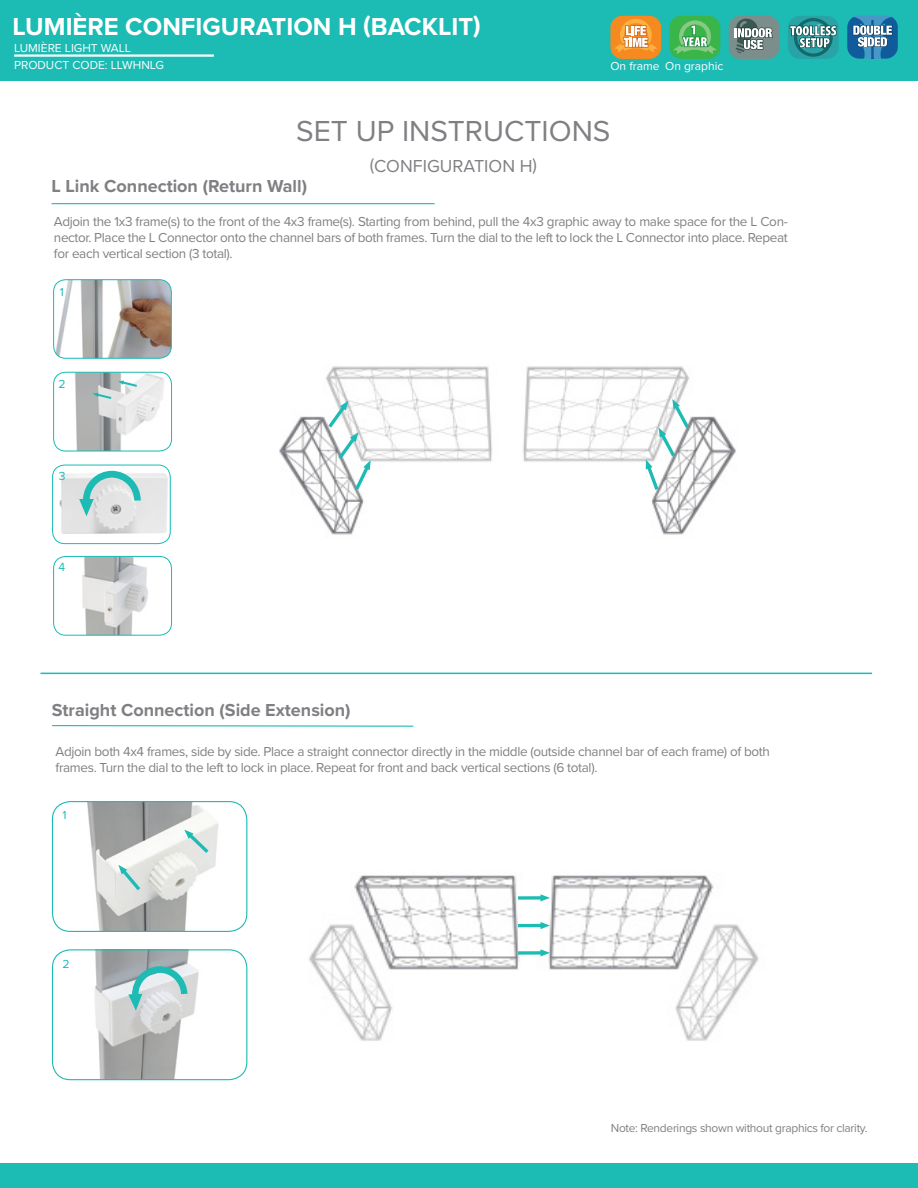
<style>
.page{position:relative;width:918px;height:1188px;background:#fff}
.page>*{position:absolute;margin:0;border:0;box-sizing:border-box;transform-origin:0 0}
.t1{font:30px "Proxima Nova";color:#807f83}
.t2{font:700 25.5px "Proxima Nova";color:#fff}
.t3{font:700 18px "Proxima Nova";color:#807f83}
.t4{font:18px "Proxima Nova";color:#807f83}
.t5{font:13.5px/16.2px "Proxima Nova";letter-spacing:-.025em;color:#807f83;text-align:justify}
.t6{font:12.15px "Proxima Nova";color:#1dbbb2}
.t7{font:12px "Proxima Nova";color:#fff}
.t8{font:12px "Proxima Nova";letter-spacing:-.025em;color:#807f83}
</style>
<div class="page">
<div style="left:0;top:0;width:918px;height:81px;background:#1cbbb4"></div>
<hr style="left:14px;top:54px;width:200px;height:3px;background:#fff">
<svg style="left:847px;top:16px;width:51px;height:43px;background:#4b8bb2"></svg>
<div style="left:729px;top:16px;width:51px;height:43px;background:#7b8e8b;border-radius:12px"></div>
<svg style="left:734px;top:17px;width:39px;height:36px"></svg>
<div style="left:610px;top:16px;width:51px;height:43px;background:#f6891f;border-radius:12px"></div>
<svg style="left:614px;top:17px;width:44px;height:42px"></svg>
<div style="left:670px;top:16px;width:50px;height:43px;background:#39b54a;border-radius:12px"></div>
<svg style="left:673px;top:20px;width:44px;height:34px"></svg>
<div style="left:788px;top:16px;width:51px;height:43px;background:#29a3a6;border-radius:12px"></div>
<svg style="left:789px;top:18px;width:49px;height:39px"></svg>
<div style="left:0;top:1164px;width:918px;height:24px;background:#1cbbb4"></div>
<svg style="left:52px;top:725px;width:362px;height:2px"></svg>
<hr style="left:52px;top:203px;width:383px;height:1px;background:#1cbbb4">
<img style="left:95px;top:951px;width:104px;height:127px">
<div style="left:52px;top:949px;width:195px;height:131px;border:1px solid #1cbbb4;border-radius:18px"></div>
<hr style="left:40px;top:673px;width:832px;height:1px;background:#1cbbb4">
<img style="left:87px;top:803px;width:131px;height:127px">
<div style="left:52px;top:801px;width:195px;height:131px;border:1px solid #1cbbb4;border-radius:18px"></div>
<img style="left:309px;top:875px;width:450px;height:166px">
<img style="left:55px;top:281px;width:115px;height:76px">
<div style="left:53px;top:279px;width:119px;height:80px;border:1px solid #1cbbb4;border-radius:12px"></div>
<img style="left:59px;top:473px;width:109px;height:61px">
<div style="left:52px;top:465px;width:119px;height:79px;border:1px solid #1cbbb4;border-radius:12px"></div>
<img style="left:54px;top:372px;width:118px;height:78px">
<div style="left:53px;top:372px;width:119px;height:80px;border:1px solid #1cbbb4;border-radius:12px"></div>
<img style="left:54px;top:556px;width:118px;height:78px">
<div style="left:53px;top:556px;width:119px;height:80px;border:1px solid #1cbbb4;border-radius:12px"></div>
<svg style="left:93px;top:393px;width:18px;height:6px"></svg>
<svg style="left:118px;top:381px;width:19px;height:6px"></svg>
<svg style="left:79px;top:471px;width:62px;height:45px;background:#b3d8d7"></svg>
<svg style="left:184px;top:830px;width:25px;height:23px"></svg>
<svg style="left:118px;top:865px;width:22px;height:25px"></svg>
<svg style="left:128px;top:966px;width:59px;height:45px;background:#acd2d3"></svg>
<img style="left:279px;top:366px;width:457px;height:169px">
<svg style="left:328px;top:401px;width:43px;height:89px"></svg>
<svg style="left:646px;top:399px;width:43px;height:91px"></svg>
<svg style="left:518px;top:894px;width:32px;height:8px"></svg>
<svg style="left:518px;top:922px;width:32px;height:7px"></svg>
<svg style="left:518px;top:949px;width:32px;height:7px"></svg>
<h2 class="t2" style="left:13px;top:11px;width:470px">LUMIÈRE CONFIGURATION H (BACKLIT)</h2>
<p class="t7" style="left:14px;top:39px;width:119px">LUMIÈRE LIGHT WALL</p>
<p class="t7" style="left:14px;top:56px;width:152px">PRODUCT CODE: LLWHNLG</p>
<p class="t7" style="left:610px;top:57px;width:114px">On frame On graphic</p>
<h1 class="t1" style="left:296px;top:108px;width:316px">SET UP INSTRUCTIONS</h1>
<h3 class="t4" style="left:370px;top:152px;width:169px">(CONFIGURATION H)</h3>
<h3 class="t3" style="left:52px;top:176px;width:257px">L Link Connection (Return Wall)</h3>
<p class="t5" style="left:54px;top:213px;width:736px">Adjoin the 1x3 frame(s) to the front of the 4x3 frame(s). Starting from behind, pull the 4x3 graphic away to make space for the L Con&shy;nector. Place the L Connector onto the channel bars of both frames. Turn the dial to the left to lock the L Connector into place. Repeat for each vertical section (3 total).</p>
<p class="t6" style="left:60px;top:283px;width:6px">1</p>
<p class="t6" style="left:59px;top:375px;width:9px">2</p>
<p class="t6" style="left:59px;top:467px;width:8px">3</p>
<p class="t6" style="left:59px;top:558px;width:8px">4</p>
<h3 class="t3" style="left:52px;top:699px;width:300px">Straight Connection (Side Extension)</h3>
<p class="t5" style="left:56px;top:743px;width:716px">Adjoin both 4x4 frames, side by side. Place a straight connector directly in the middle (outside channel bar of each frame) of both frames. Turn the dial to the left to lock in place. Repeat for front and back vertical sections (6 total).</p>
<p class="t6" style="left:62px;top:806px;width:6px">1</p>
<p class="t6" style="left:62px;top:955px;width:9px">2</p>
<p class="t8" style="left:611px;top:1119px;width:258px">Note: Renderings shown without graphics for clarity.</p>
</div>
